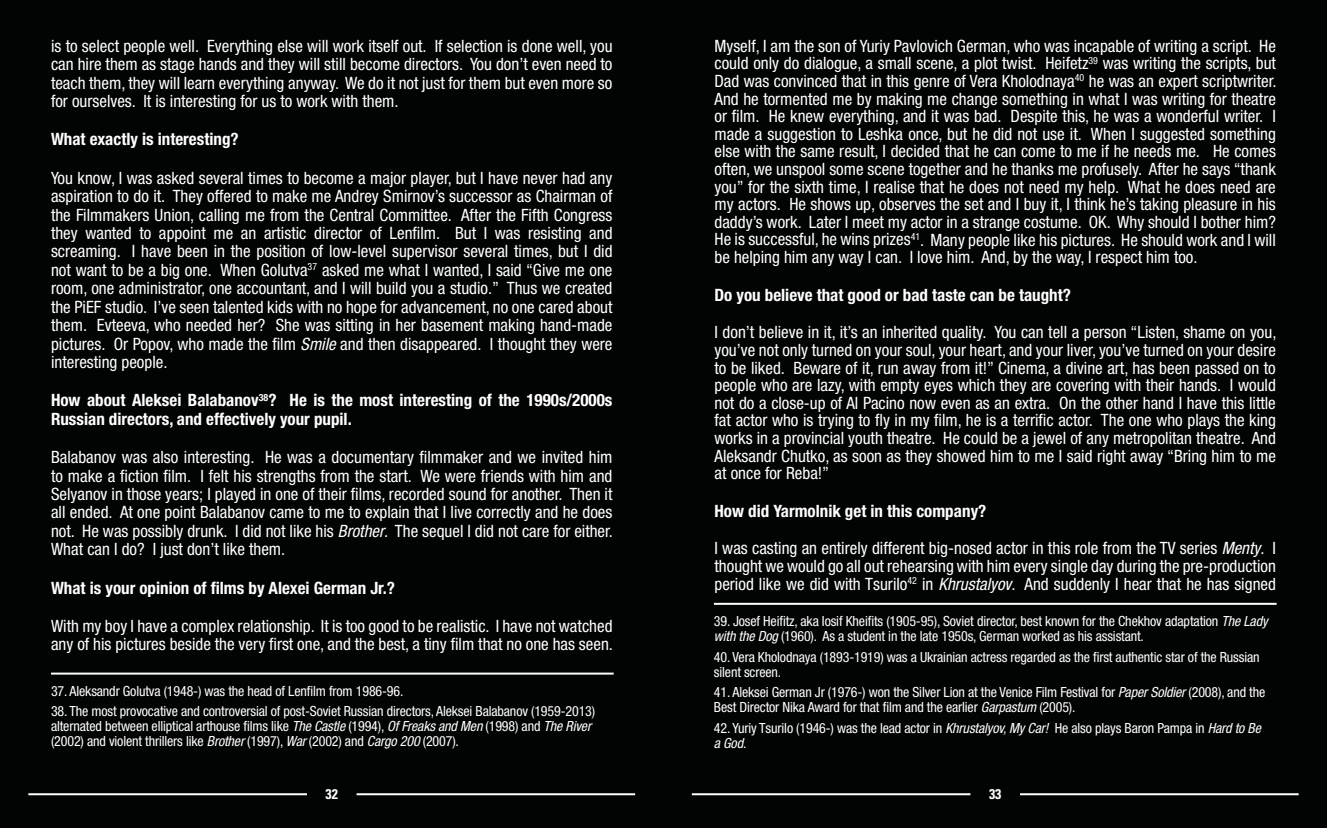
<style>
.page{position:relative;width:1327px;height:828px;background:#020303}
.page>*{position:absolute;margin:0;border:0;box-sizing:border-box;transform-origin:0 0}
.t1{font:condensed 17px/17.6px "Helvetica Neue LT Std";color:#fff;text-align:justify}
.t2{font:700 condensed 17px/18.4px "Helvetica Neue LT Std";color:#fff}
.t3{font:condensed 14px/15px "Helvetica Neue LT Std";letter-spacing:-.01em;color:#fff}
.t4{font:700 condensed 14px "Univers LT Std";color:#fff}
.s1{font-style:italic}
</style>
<div class="page">
<hr style="left:28px;top:793px;width:279px;height:2px;background:#fff">
<hr style="left:692px;top:793px;width:278px;height:2px;background:#fff">
<hr style="left:356px;top:793px;width:279px;height:2px;background:#fff">
<hr style="left:1020px;top:793px;width:278px;height:2px;background:#fff">
<hr style="left:51px;top:672px;width:562px;height:2px;background:#fff">
<hr style="left:714px;top:603px;width:562px;height:2px;background:#fff">
<p class="t1" style="left:51px;top:37px;width:563px;line-height:18.4px">is to select people well. Everything else will work itself out. If selection is done well, you can hire them as stage hands and they will still become directors. You don’t even need to teach them, they will learn everything anyway. We do it not just for them but even more so for ourselves. It is interesting for us to work with them.</p>
<p class="t2" style="left:51px;top:130px;width:189px">What exactly is interesting?</p>
<p class="t1" style="left:51px;top:168px;width:563px;line-height:18.4px">You know, I was asked several times to become a major player, but I have never had any aspiration to do it. They offered to make me Andrey Smirnov’s successor as Chairman of the Filmmakers Union, calling me from the Central Committee. After the Fifth Congress they wanted to appoint me an artistic director of Lenfilm. But I was resisting and screaming. I have been in the position of low-level supervisor several times, but I did not want to be a big one. When Golutva<sup>37</sup> asked me what I wanted, I said “Give me one room, one administrator, one accountant, and I will build you a studio.” Thus we created the PiEF studio. I’ve seen talented kids with no hope for advancement, no one cared about them. Evteeva, who needed her? She was sitting in her basement making hand-made pictures. Or Popov, who made the film <span class="s1">Smile</span> and then disappeared. I thought they were interesting people.</p>
<p class="t2" style="left:51px;top:391px;width:563px">How about Aleksei Balabanov<sup>38</sup>? He is the most interesting of the 1990s/2000s<br>Russian directors, and effectively your pupil.</p>
<p class="t1" style="left:51px;top:448px;width:563px;line-height:18.4px">Balabanov was also interesting. He was a documentary filmmaker and we invited him to make a fiction film. I felt his strengths from the start. We were friends with him and Selyanov in those years; I played in one of their films, recorded sound for another. Then it all ended. At one point Balabanov came to me to explain that I live correctly and he does not. He was possibly drunk. I did not like his <span class="s1">Brother</span>. The sequel I did not care for either.<br>What can I do? I just don’t like them.</p>
<p class="t2" style="left:51px;top:578px;width:345px">What is your opinion of films by Alexei German Jr.?</p>
<p class="t1" style="left:51px;top:616px;width:563px;line-height:18.4px">With my boy I have a complex relationship. It is too good to be realistic. I have not watched any of his pictures beside the very first one, and the best, a tiny film that no one has seen.</p>
<p class="t3" style="left:51px;top:683px;width:354px">37. Aleksandr Golutva (1948-) was the head of Lenfilm from 1986-96.</p>
<p class="t3" style="left:51px;top:704px;width:546px">38. The most provocative and controversial of post-Soviet Russian directors, Aleksei Balabanov (1959-2013) alternated between elliptical arthouse films like <span class="s1">The Castle</span> (1994), <span class="s1">Of Freaks and Men</span> (1998) and <span class="s1">The River </span>(2002) and violent thrillers like <span class="s1">Brother</span> (1997), <span class="s1">War</span> (2002) and <span class="s1">Cargo 200</span> (2007).</p>
<p class="t1" style="left:714px;top:37px;width:563px">Myself, I am the son of Yuriy Pavlovich German, who was incapable of writing a script. He could only do dialogue, a small scene, a plot twist. Heifetz<sup>39</sup> was writing the scripts, but Dad was convinced that in this genre of Vera Kholodnaya<sup>40</sup> he was an expert scriptwriter.<br>And he tormented me by making me change something in what I was writing for theatre or film. He knew everything, and it was bad. Despite this, he was a wonderful writer. I made a suggestion to Leshka once, but he did not use it. When I suggested something else with the same result, I decided that he can come to me if he needs me. He comes often, we unspool some scene together and he thanks me profusely. After he says “thank you” for the sixth time, I realise that he does not need my help. What he does need are my actors. He shows up, observes the set and I buy it, I think he’s taking pleasure in his daddy’s work. Later I meet my actor in a strange costume. OK. Why should I bother him?<br>He is successful, he wins prizes<sup>41</sup>. Many people like his pictures. He should work and I will be helping him any way I can. I love him. And, by the way, I respect him too.</p>
<p class="t2" style="left:714px;top:285px;width:358px">Do you believe that good or bad taste can be taught?</p>
<p class="t1" style="left:714px;top:323px;width:563px">I don’t believe in it, it’s an inherited quality. You can tell a person “Listen, shame on you, you’ve not only turned on your soul, your heart, and your liver, you’ve turned on your desire to be liked. Beware of it, run away from it!” Cinema, a divine art, has been passed on to people who are lazy, with empty eyes which they are covering with their hands. I would not do a close-up of Al Pacino now even as an extra. On the other hand I have this little fat actor who is trying to fly in my film, he is a terrific actor. The one who plays the king works in a provincial youth theatre. He could be a jewel of any metropolitan theatre. And Aleksandr Chutko, as soon as they showed him to me I said right away “Bring him to me at once for Reba!”</p>
<p class="t2" style="left:714px;top:501px;width:273px">How did Yarmolnik get in this company?</p>
<p class="t1" style="left:714px;top:539px;width:563px">I was casting an entirely different big-nosed actor in this role from the TV series <span class="s1">Menty</span>. I thought we would go all out rehearsing with him every single day during the pre-production period like we did with Tsurilo<sup>42</sup> in <span class="s1">Khrustalyov</span>. And suddenly I hear that he has signed</p>
<p class="t3" style="left:714px;top:613px;width:555px">39. Josef Heifitz, aka Iosif Kheifits (1905-95), Soviet director, best known for the Chekhov adaptation <span class="s1">The Lady with the Dog</span> (1960). As a student in the late 1950s, German worked as his assistant.</p>
<p class="t3" style="left:714px;top:649px;width:547px">40. Vera Kholodnaya (1893-1919) was a Ukrainian actress regarded as the first authentic star of the Russian silent screen.</p>
<p class="t3" style="left:714px;top:684px;width:553px">41. Aleksei German Jr (1976-) won the Silver Lion at the Venice Film Festival for <span class="s1">Paper Soldier</span> (2008), and the<br>Best Director Nika Award for that film and the earlier <span class="s1">Garpastum</span> (2005).</p>
<p class="t3" style="left:714px;top:720px;width:548px">42. Yuriy Tsurilo (1946-) was the lead actor in <span class="s1">Khrustalyov, My Car!</span> He also plays Baron Pampa in <span class="s1">Hard to Be a God</span>.</p>
<p class="t4" style="left:325px;top:785px;width:14px">32</p>
<p class="t4" style="left:989px;top:785px;width:14px">33</p>
</div>
